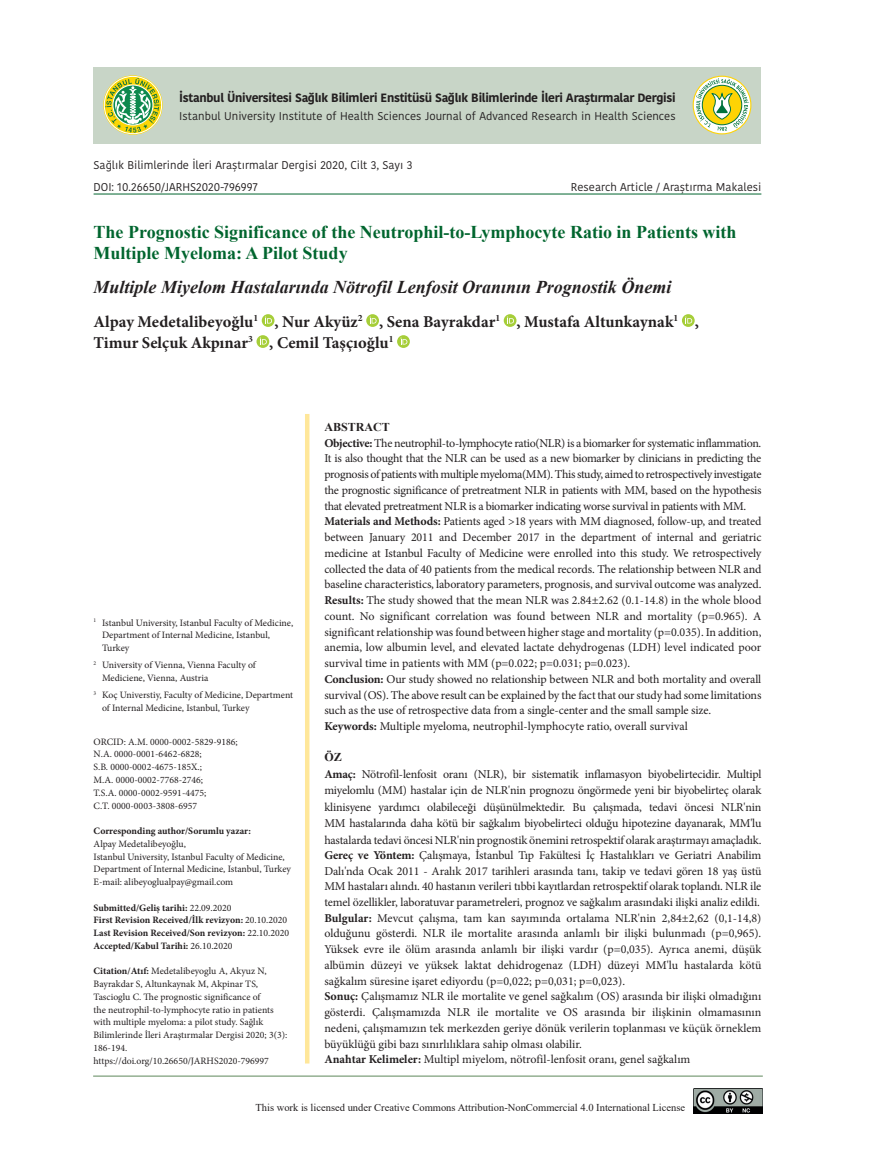
<style>
.page{position:relative;width:872px;height:1170px;background:#fff}
.page>*{position:absolute;margin:0;border:0;box-sizing:border-box;transform-origin:0 0}
.t1{font:700 18px/21px "Times New Roman";color:#00652e}
.t2{font:italic 700 18px "Times New Roman";color:#231f20}
.t3{font:700 16.5px/21px "Minion Pro";color:#231f20}
.t4{font:12px/15.8px "Minion Pro";letter-spacing:-.01em;color:#231f20}
.t5{font:700 12px "Kohinoor Bangla";letter-spacing:-.025em;color:#231f20}
.t6{font:700 12px "Times New Roman";color:#231f20}
.t7{font:11.25px "Kohinoor Bangla";color:#231f20}
.t8{font:10.5px "Times New Roman";color:#231f20}
.t9{font:9.75px/12.8px "Minion Pro";color:#231f20}
.t10{font:700 9.75px/12.8px "Minion Pro";color:#231f20}
.s1{font-weight:400}
.s2{font-weight:700}
</style>
<div class="page">
<svg style="left:262px;top:314px;width:12px;height:13px"></svg>
<svg style="left:265px;top:316px;width:7px;height:7px"></svg>
<svg style="left:366px;top:314px;width:13px;height:13px"></svg>
<svg style="left:369px;top:316px;width:7px;height:7px"></svg>
<svg style="left:504px;top:314px;width:12px;height:13px"></svg>
<svg style="left:507px;top:316px;width:7px;height:7px"></svg>
<svg style="left:682px;top:314px;width:12px;height:13px"></svg>
<svg style="left:685px;top:316px;width:7px;height:7px"></svg>
<svg style="left:256px;top:335px;width:13px;height:13px"></svg>
<svg style="left:260px;top:337px;width:7px;height:7px"></svg>
<svg style="left:397px;top:335px;width:13px;height:13px"></svg>
<svg style="left:400px;top:337px;width:7px;height:7px"></svg>
<hr style="left:305px;top:414px;width:4px;height:649px;background:#ffe79a">
<hr style="left:94px;top:194px;width:667px;height:1px;background:#00652e">
<div style="left:94px;top:67px;width:667px;height:76px;background:#c8d5c7"></div>
<div style="left:104px;top:76px;width:58px;height:58px;border:1px solid #fff;border-radius:50%"></div>
<svg style="left:105px;top:78px;width:55px;height:55px;background:#a8c46f"></svg>
<div style="left:692px;top:76px;width:59px;height:58px;border:1px solid #bfbfbf;border-radius:50%"></div>
<svg style="left:696px;top:78px;width:53px;height:53px;background:#cad285"></svg>
<img style="left:693px;top:1088px;width:70px;height:25px">
<hr style="left:93px;top:1075px;width:670px;height:1px;background:#5d875a">
<p class="t5" style="left:179px;top:88px;width:498px">İstanbul Üniversitesi Sağlık Bilimleri Enstitüsü Sağlık Bilimlerinde İleri Araştırmalar Dergisi</p>
<p class="t7" style="left:179px;top:108px;width:498px">Istanbul University Institute of Health Sciences Journal of Advanced Research in Health Sciences</p>
<p class="t7" style="left:94px;top:157px;width:320px">Sağlık Bilimlerinde İleri Araştırmalar Dergisi 2020, Cilt 3, Sayı 3</p>
<p class="t7" style="left:94px;top:178px;width:166px">DOI: 10.26650/JARHS2020-796997</p>
<p class="t7" style="left:571px;top:178px;width:192px">Research Article / Araştırma Makalesi</p>
<h1 class="t1" style="left:94px;top:221px;width:644px">The Prognostic Significance of the Neutrophil-to-Lymphocyte Ratio in Patients with<br>Multiple Myeloma: A Pilot Study</h1>
<h1 class="t2" style="left:94px;top:274px;width:579px">Multiple Miyelom Hastalarında Nötrofil Lenfosit Oranının Prognostik Önemi</h1>
<h2 class="t3" style="left:94px;top:311px;width:607px">Alpay Medetalibeyoğlu<sup>1</sup> , Nur Akyüz<sup>2</sup> , Sena Bayrakdar<sup>1</sup> , Mustafa Altunkaynak<sup>1</sup> ,<br>Timur Selçuk Akpınar<sup>3</sup> , Cemil Taşçıoğlu<sup>1</sup></h2>
<p class="t9" style="left:102px;top:616px;width:193px;text-indent:-9px"><sup>1</sup> Istanbul University, Istanbul Faculty of Medicine,<br>Department of Internal Medicine, Istanbul,<br>Turkey</p>
<p class="t9" style="left:102px;top:658px;width:155px;text-indent:-9px"><sup>2</sup> University of Vienna, Vienna Faculty of<br>Mediciene, Vienna, Austria</p>
<p class="t9" style="left:102px;top:688px;width:193px;text-indent:-9px"><sup>3</sup> Koç Universtiy, Faculty of Medicine, Department of Internal Medicine, Istanbul, Turkey</p>
<p class="t9" style="left:94px;top:735px;width:146px">ORCID: A.M. 0000-0002-5829-9186;<br>N.A. 0000-0001-6462-6828;<br>S.B. 0000-0002-4675-185X.;<br>M.A. 0000-0002-7768-2746;<br>T.S.A. 0000-0002-9591-4475;<br>C.T. 0000-0003-3808-6957</p>
<p class="t10" style="left:94px;top:824px;width:159px">Corresponding author/Sorumlu yazar:</p>
<p class="t9" style="left:94px;top:837px;width:199px">Alpay Medetalibeyoğlu,<br>Istanbul University, Istanbul Faculty of Medicine, Department of Internal Medicine, Istanbul, Turkey E-mail: alibeyoglualpay@gmail.com</p>
<p class="t10" style="left:94px;top:900px;width:197px">Submitted/Geliş tarihi: <span class="s1">22.09.2020<br></span>First Revision Received/İlk revizyon: <span class="s1">20.10.2020<br></span>Last Revision Received/Son revizyon: <span class="s1">22.10.2020<br></span>Accepted/Kabul Tarihi: <span class="s1">26.10.2020</span></p>
<p class="t9" style="left:94px;top:964px;width:195px"><span class="s2">Citation/Atıf:</span> Medetalibeyoglu A, Akyuz N, Bayrakdar S, Altunkaynak M, Akpinar TS, Tascioglu C. The prognostic significance of<br>the neutrophil-to-lymphocyte ratio in patients with multiple myeloma: a pilot study. Sağlık Bilimlerinde İleri Araştırmalar Dergisi 2020; 3(3):<br>186-194. https://doi.org/10.26650/JARHS2020-796997</p>
<p class="t6" style="left:324px;top:418px;width:67px">ABSTRACT</p>
<p class="t4" style="left:324px;top:435px;width:438px"><span class="s2">Objective:</span> The neutrophil-to-lymphocyte ratio(NLR) is a biomarker for systematic inflammation.<br>It is also thought that the NLR can be used as a new biomarker by clinicians in predicting the prognosis of patients with multiple myeloma(MM). This study, aimed to retrospectively investigate the prognostic significance of pretreatment NLR in patients with MM, based on the hypothesis that elevated pretreatment NLR is a biomarker indicating worse survival in patients with MM.<br><span class="s2">Materials and Methods:</span> Patients aged &gt;18 years with MM diagnosed, follow-up, and treated between January 2011 and December 2017 in the department of internal and geriatric medicine at Istanbul Faculty of Medicine were enrolled into this study. We retrospectively collected the data of 40 patients from the medical records. The relationship between NLR and baseline characteristics, laboratory parameters, prognosis, and survival outcome was analyzed.<br><span class="s2">Results:</span> The study showed that the mean NLR was 2.84±2.62 (0.1-14.8) in the whole blood count. No significant correlation was found between NLR and mortality (p=0.965). A significant relationship was found between higher stage and mortality (p=0.035). In addition, anemia, low albumin level, and elevated lactate dehydrogenas (LDH) level indicated poor survival time in patients with MM (p=0.022; p=0.031; p=0.023).<br><span class="s2">Conclusion:</span> Our study showed no relationship between NLR and both mortality and overall survival (OS). The above result can be explained by the fact that our study had some limitations such as the use of retrospective data from a single-center and the small sample size.<br><span class="s2">Keywords:</span> Multiple myeloma, neutrophil-lymphocyte ratio, overall survival</p>
<p class="t6" style="left:324px;top:748px;width:19px">ÖZ</p>
<p class="t4" style="left:324px;top:765px;width:438px"><span class="s2">Amaç:</span> Nötrofil-lenfosit oranı (NLR), bir sistematik inflamasyon biyobelirtecidir. Multipl miyelomlu (MM) hastalar için de NLR'nin prognozu öngörmede yeni bir biyobelirteç olarak klinisyene yardımcı olabileceği düşünülmektedir. Bu çalışmada, tedavi öncesi NLR'nin MM hastalarında daha kötü bir sağkalım biyobelirteci olduğu hipotezine dayanarak, MM'lu hastalarda tedavi öncesi NLR'nin prognostik önemini retrospektif olarak araştırmayı amaçladık.<br><span class="s2">Gereç ve Yöntem:</span> Çalışmaya, İstanbul Tıp Fakültesi İç Hastalıkları ve Geriatri Anabilim Dalı'nda Ocak 2011 - Aralık 2017 tarihleri arasında tanı, takip ve tedavi gören 18 yaş üstü MM hastaları alındı. 40 hastanın verileri tıbbi kayıtlardan retrospektif olarak toplandı. NLR ile temel özellikler, laboratuvar parametreleri, prognoz ve sağkalım arasındaki ilişki analiz edildi.<br><span class="s2">Bulgular:</span> Mevcut çalışma, tam kan sayımında ortalama NLR'nin 2,84±2,62 (0,1-14,8) olduğunu gösterdi. NLR ile mortalite arasında anlamlı bir ilişki bulunmadı (p=0,965).<br>Yüksek evre ile ölüm arasında anlamlı bir ilişki vardır (p=0,035). Ayrıca anemi, düşük albümin düzeyi ve yüksek laktat dehidrogenaz (LDH) düzeyi MM'lu hastalarda kötü sağkalım süresine işaret ediyordu (p=0,022; p=0,031; p=0,023).<br><span class="s2">Sonuç:</span> Çalışmamız NLR ile mortalite ve genel sağkalım (OS) arasında bir ilişki olmadığını gösterdi. Çalışmamızda NLR ile mortalite ve OS arasında bir ilişkinin olmamasının nedeni, çalışmamızın tek merkezden geriye dönük verilerin toplanması ve küçük örneklem büyüklüğü gibi bazı sınırlılıklara sahip olması olabilir.<br><span class="s2">Anahtar Kelimeler:</span> Multipl miyelom, nötrofil-lenfosit oranı, genel sağkalım</p>
<p class="t8" style="left:255px;top:1100px;width:431px">This work is licensed under Creative Commons Attribution-NonCommercial 4.0 International License</p>
</div>
